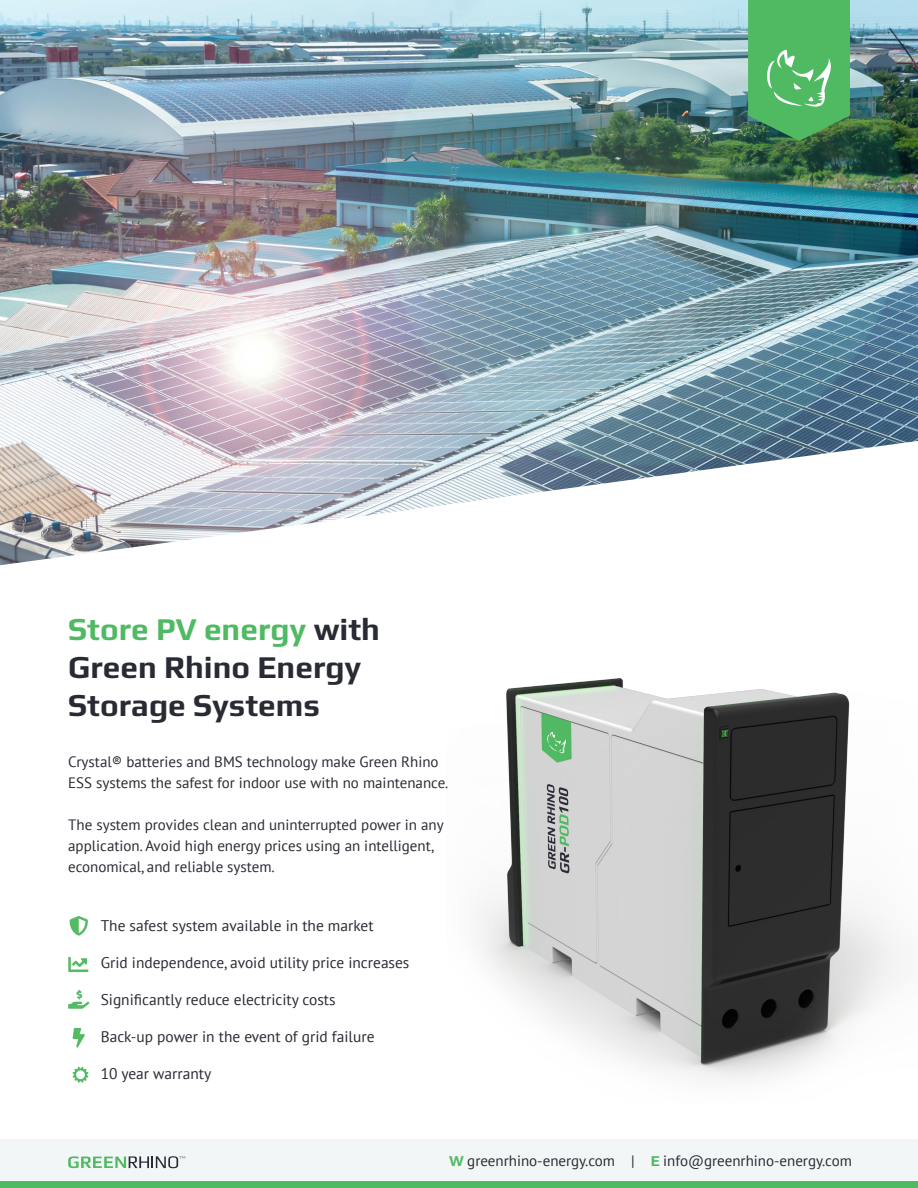
<style>
.page{position:relative;width:918px;height:1188px;background:#fff}
.page>*{position:absolute;margin:0;border:0;box-sizing:border-box;transform-origin:0 0}
.t1{font:700 31.5px/37.8px "Play";color:#292b34}
.t2{font:15.45px "PT Sans";color:#292b34}
.t3{font:15px/21px "PT Sans";color:#292b34}
.s1{color:#50ba63}
.s2{font-family:"Play";font-weight:700;color:#50ba63}
</style>
<div class="page">
<svg style="left:68px;top:957px;width:20px;height:15px"></svg>
<svg style="left:70px;top:916px;width:18px;height:20px"></svg>
<svg style="left:68px;top:990px;width:21px;height:19px"></svg>
<svg style="left:73px;top:1028px;width:12px;height:20px"></svg>
<svg style="left:72px;top:1067px;width:17px;height:16px"></svg>
<div style="left:76px;top:1070px;width:9px;height:9px;background:#fff;border-radius:50%"></div>
<img style="left:0;top:0;width:918px;height:565px">
<svg style="left:748px;top:0;width:102px;height:141px;background:#55b467"></svg>
<img style="left:446px;top:541px;width:472px;height:539px">
<div style="left:0;top:1140px;width:918px;height:48px;background:#f3f6f7"></div>
<div style="left:0;top:1182px;width:918px;height:6px;background:#50ba63"></div>
<svg style="left:68px;top:1156px;width:117px;height:12px"></svg>
<p class="t1" style="left:68px;top:608px;width:313px"><span class="s1">Store PV energy</span> with<br>Green Rhino Energy<br>Storage Systems</p>
<p class="t3" style="left:68px;top:751px;width:382px">Crystal® batteries and BMS technology make Green Rhino<br>ESS systems the safest for indoor use with no maintenance.</p>
<p class="t3" style="left:68px;top:814px;width:377px">The system provides clean and uninterrupted power in any application. Avoid high energy prices using an intelligent, economical, and reliable system.</p>
<p class="t2" style="left:101px;top:916px;width:274px">The safest system available in the market</p>
<p class="t2" style="left:101px;top:953px;width:310px">Grid independence, avoid utility price increases</p>
<p class="t2" style="left:101px;top:990px;width:236px">Significantly reduce electricity costs</p>
<p class="t2" style="left:101px;top:1027px;width:275px">Back-up power in the event of grid failure</p>
<p class="t2" style="left:101px;top:1064px;width:112px">10 year warranty</p>
<p class="t3" style="left:449px;top:1150px;width:404px"><span class="s2">W</span> greenrhino-energy.com | <span class="s2">E</span> info@greenrhino-energy.com</p>
</div>
